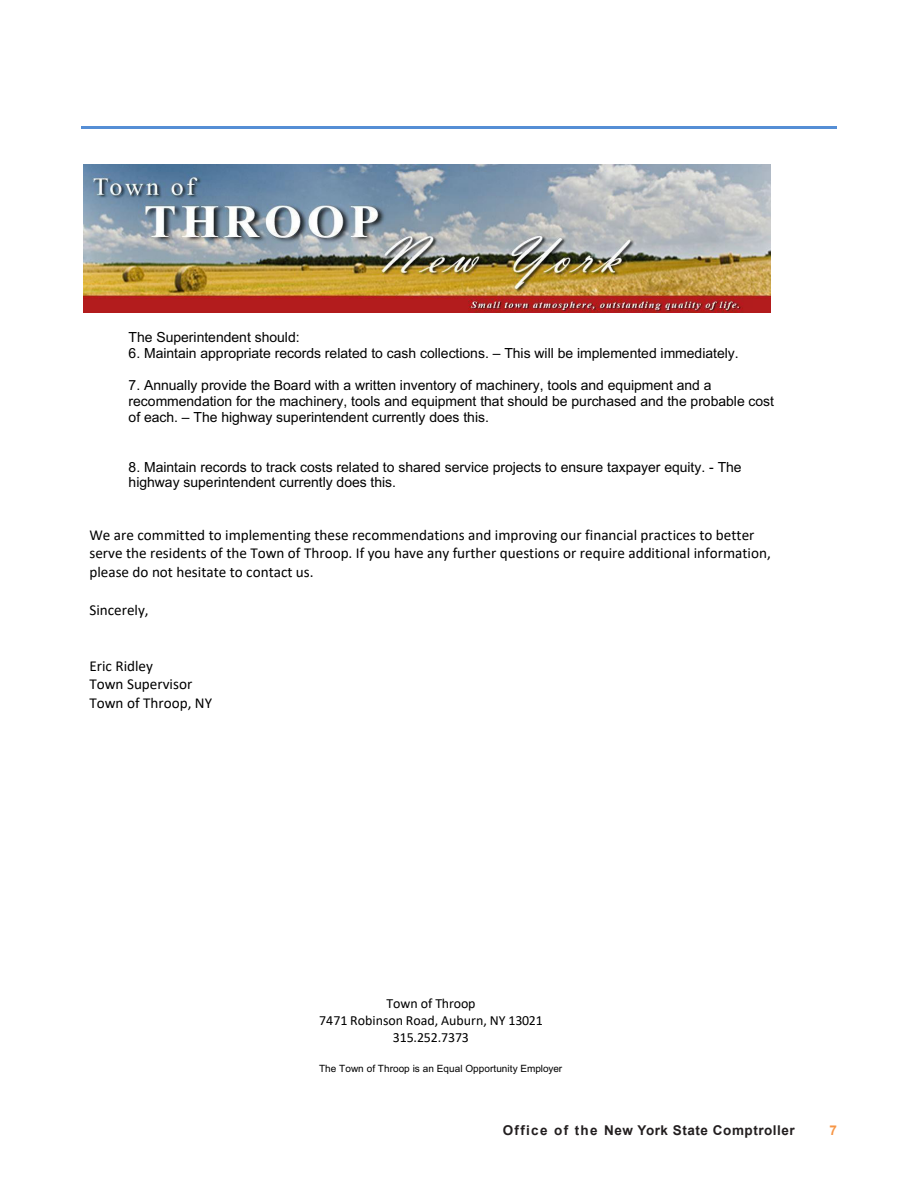
<style>
.page{position:relative;width:918px;height:1188px;background:#fff}
.page>*{position:absolute;margin:0;border:0;box-sizing:border-box;transform-origin:0 0}
.t1{font:15.15px/18.5px "Calibri";color:#000}
.t2{font:13.95px/16px "Arial";color:#000}
.t3{font:13.95px/17px "Calibri";color:#000;text-align:center}
.t4{font:700 13.5px "Arial";letter-spacing:.04em;color:#231f20}
.t5{font:700 13.5px "Arial";color:#f79646}
.t6{font:10.05px "Arial";letter-spacing:.005em;color:#000}
</style>
<div class="page">
<hr style="left:81px;top:126px;width:756px;height:3px;background:#558ed5">
<img style="left:83px;top:164px;width:687px;height:148px">
<p class="t2" style="left:129px;top:329px;width:173px">The Superintendent should:</p>
<p class="t2" style="left:129px;top:345px;width:612px">6. Maintain appropriate records related to cash collections. – This will be implemented immediately.</p>
<p class="t2" style="left:129px;top:377px;width:647px">7. Annually provide the Board with a written inventory of machinery, tools and equipment and a recommendation for the machinery, tools and equipment that should be purchased and the probable cost of each. – The highway superintendent currently does this.</p>
<p class="t2" style="left:129px;top:459px;width:615px">8. Maintain records to track costs related to shared service projects to ensure taxpayer equity. - The highway superintendent currently does this.</p>
<p class="t1" style="left:89px;top:525px;width:683px">We are committed to implementing these recommendations and improving our financial practices to better serve the residents of the Town of Throop. If you have any further questions or require additional information, please do not hesitate to contact us.</p>
<p class="t1" style="left:89px;top:600px;width:61px">Sincerely,</p>
<p class="t1" style="left:89px;top:656px;width:124px">Eric Ridley<br>Town Supervisor<br>Town of Throop, NY</p>
<p class="t3" style="left:319px;top:995px;width:225px">Town of Throop<br>7471 Robinson Road, Auburn, NY 13021<br>315.252.7373</p>
<p class="t6" style="left:319px;top:1062px;width:245px">The Town of Throop is an Equal Opportunity Employer</p>
<p class="t4" style="left:503px;top:1121px;width:294px">Office of the New York State Comptroller</p>
<p class="t5" style="left:829px;top:1121px;width:9px">7</p>
</div>
